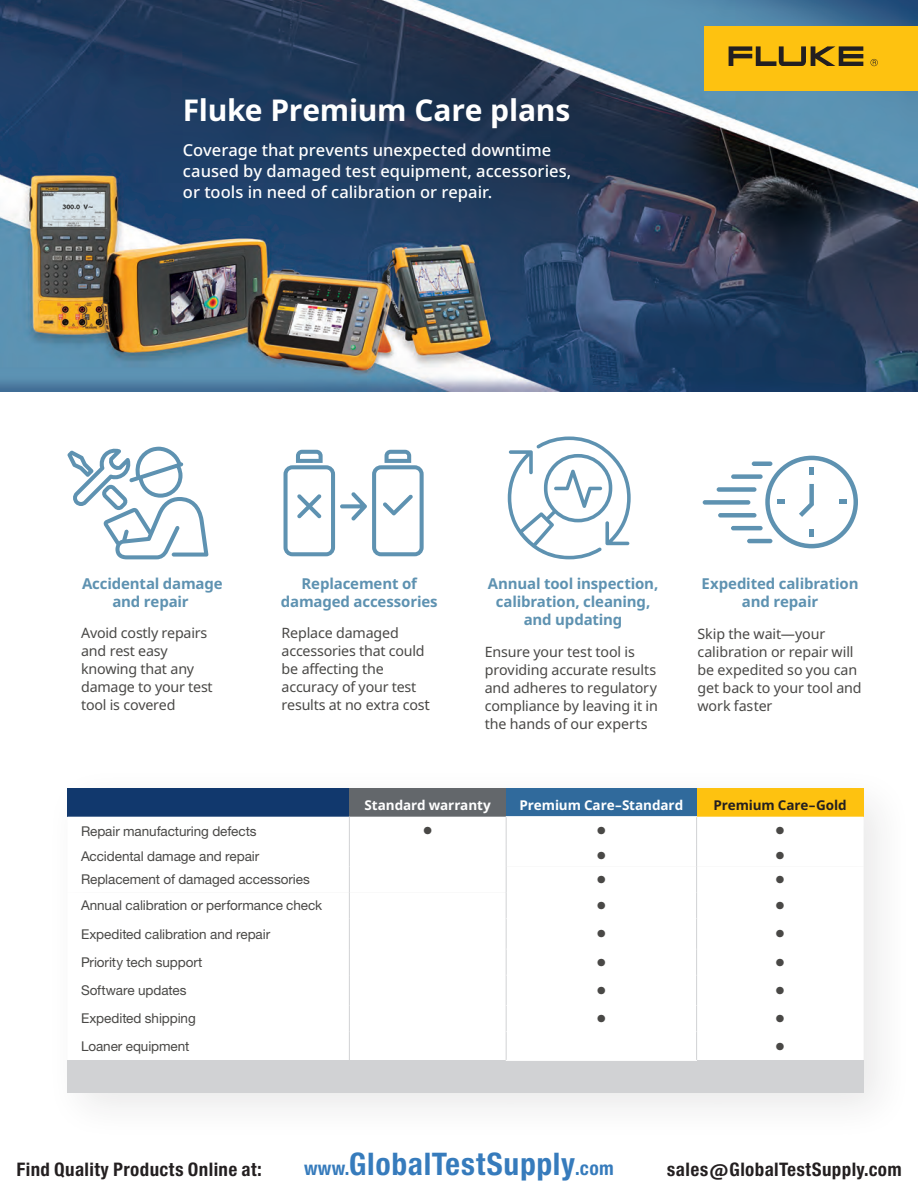
<style>
.page{position:relative;width:918px;height:1188px;background:#fff}
.page>*{position:absolute;margin:0;border:0;box-sizing:border-box;transform-origin:0 0}
.t1{font:700 30px "Noto Sans";letter-spacing:-.01em;color:#fff}
.t2{font:29.7px "Europa Gro Nr 2 SBOP Bol Con";letter-spacing:.02em;color:#367bbc}
.table_body{font:700 21px "Helvetica Neue LT Pro";color:#494846}
.t3{font:17.85px "Europa Gro Nr 2 SBOP Bol Con";letter-spacing:.02em;color:#231f20}
.header_2{font:500 16.5px/21px "Noto Sans";color:#fff}
.Body_copy{font:700 15px/18px "Noto Sans";letter-spacing:-.01em;color:#5e92b1;text-align:center}
.Body_copy-2{font:14.25px/18px "Noto Sans";letter-spacing:-.01em;color:#494846}
.Table_-_body_Left{font:13.5px "Helvetica Neue LT Pro";letter-spacing:-.005em;color:#494846}
.Table_-_headers_whit{font:700 13.5px "Noto Sans";letter-spacing:-.01em;color:#fff}
.Table_-_headers_blac{font:700 13.5px "Noto Sans";letter-spacing:-.005em;color:#231f20}
.s1{font-size:15px}
.s2{font-size:18.3px}
</style>
<div class="page">
<img style="left:0;top:0;width:918px;height:392px">
<div style="left:704px;top:26px;width:214px;height:64px;background:#fec210"></div>
<svg style="left:729px;top:46px;width:134px;height:20px"></svg>
<svg style="left:871px;top:59px;width:7px;height:7px"></svg>
<svg style="left:508px;top:437px;width:123px;height:122px"></svg>
<svg style="left:67px;top:447px;width:141px;height:112px"></svg>
<svg style="left:284px;top:450px;width:140px;height:106px"></svg>
<hr style="left:747px;top:539px;width:25px;height:4px;background:#5e92b1;border-radius:2px">
<hr style="left:731px;top:526px;width:32px;height:4px;background:#5e92b1;border-radius:2px">
<div style="left:718px;top:513px;width:39px;height:5px;background:#5e92b1;border-radius:2px"></div>
<div style="left:703px;top:500px;width:47px;height:5px;background:#5e92b1;border-radius:2px"></div>
<div style="left:717px;top:487px;width:40px;height:5px;background:#5e92b1;border-radius:2px"></div>
<div style="left:731px;top:474px;width:32px;height:5px;background:#5e92b1;border-radius:2px"></div>
<hr style="left:752px;top:462px;width:20px;height:4px;background:#5e92b1;border-radius:2px">
<svg style="left:765px;top:456px;width:93px;height:92px"></svg>
<div style="left:68px;top:789px;width:281px;height:28px;background:#11386d"></div>
<div style="left:349px;top:789px;width:157px;height:28px;background:#63676b"></div>
<div style="left:506px;top:789px;width:191px;height:28px;background:#306a9c"></div>
<div style="left:697px;top:789px;width:167px;height:28px;background:#fec210"></div>
<div style="left:68px;top:1060px;width:796px;height:32px;background:#d1d2d4"></div>
<svg style="left:349px;top:817px;width:1px;height:102px"></svg>
<svg style="left:506px;top:817px;width:1px;height:102px"></svg>
<svg style="left:696px;top:817px;width:1px;height:102px"></svg>
<hr style="left:349px;top:919px;width:1px;height:30px;background:#d1d2d4">
<hr style="left:506px;top:919px;width:1px;height:30px;background:#d1d2d4">
<hr style="left:696px;top:919px;width:1px;height:30px;background:#d1d2d4">
<svg style="left:349px;top:949px;width:1px;height:26px"></svg>
<svg style="left:506px;top:949px;width:1px;height:26px"></svg>
<svg style="left:696px;top:949px;width:1px;height:26px"></svg>
<hr style="left:349px;top:975px;width:1px;height:31px;background:#d1d2d4">
<hr style="left:506px;top:975px;width:1px;height:31px;background:#d1d2d4">
<hr style="left:696px;top:975px;width:1px;height:31px;background:#d1d2d4">
<svg style="left:349px;top:1006px;width:1px;height:54px"></svg>
<svg style="left:506px;top:1006px;width:1px;height:54px"></svg>
<svg style="left:696px;top:1006px;width:1px;height:54px"></svg>
<hr style="left:506px;top:816px;width:191px;height:1px;background:#fff">
<hr style="left:506px;top:1060px;width:191px;height:1px;background:#fff">
<p class="t1" style="left:183px;top:89px;width:389px">Fluke Premium Care plans</p>
<p class="header_2" style="left:183px;top:139px;width:390px">Coverage that prevents unexpected downtime caused by damaged test equipment, accessories, or tools in need of calibration or repair.</p>
<p class="Body_copy" style="left:82px;top:575px;width:142px">Accidental damage and repair</p>
<p class="Body_copy-2" style="left:81px;top:624px;width:133px">Avoid costly repairs and rest easy knowing that any damage to your test tool is covered</p>
<p class="Body_copy" style="left:281px;top:575px;width:158px">Replacement of damaged accessories</p>
<p class="Body_copy-2" style="left:282px;top:624px;width:150px">Replace damaged accessories that could be affecting the accuracy of your test results at no extra cos<span class="s1">t</span></p>
<p class="Body_copy" style="left:488px;top:575px;width:172px">Annual tool inspection, calibration, cleaning, and updating</p>
<p class="Body_copy-2" style="left:485px;top:643px;width:175px">Ensure your test tool is providing accurate results and adheres to regulatory compliance by leaving it in the hands of our experts</p>
<p class="Body_copy" style="left:702px;top:575px;width:159px">Expedited calibration and repair</p>
<p class="Body_copy-2" style="left:698px;top:625px;width:166px">Skip the wait—your calibration or repair will be expedited so you can get back to your tool and work faster</p>
<p class="Table_-_headers_whit" style="left:365px;top:795px;width:128px">Standard warranty</p>
<p class="Table_-_headers_whit" style="left:520px;top:795px;width:165px">Premium Care–Standard</p>
<p class="Table_-_headers_blac" style="left:713px;top:795px;width:135px">Premium Care–Gold</p>
<p class="Table_-_body_Left" style="left:81px;top:822px;width:177px">Repair manufacturing defects</p>
<p class="table_body" style="left:423px;top:818px;width:12px">•</p>
<p class="table_body" style="left:596px;top:818px;width:12px">•</p>
<p class="table_body" style="left:775px;top:818px;width:12px">•</p>
<p class="Table_-_body_Left" style="left:81px;top:847px;width:180px">Accidental damage and repair</p>
<p class="table_body" style="left:596px;top:842px;width:12px">•</p>
<p class="table_body" style="left:775px;top:842px;width:12px">•</p>
<p class="Table_-_body_Left" style="left:81px;top:871px;width:230px">Replacement of damaged accessories</p>
<p class="table_body" style="left:596px;top:866px;width:12px">•</p>
<p class="table_body" style="left:775px;top:866px;width:12px">•</p>
<p class="Table_-_body_Left" style="left:81px;top:897px;width:243px">Annual calibration or performance check</p>
<p class="table_body" style="left:596px;top:892px;width:12px">•</p>
<p class="table_body" style="left:775px;top:892px;width:12px">•</p>
<p class="Table_-_body_Left" style="left:81px;top:926px;width:191px">Expedited calibration and repair</p>
<p class="table_body" style="left:596px;top:921px;width:12px">•</p>
<p class="table_body" style="left:775px;top:921px;width:12px">•</p>
<p class="Table_-_body_Left" style="left:81px;top:954px;width:123px">Priority tech support</p>
<p class="table_body" style="left:596px;top:949px;width:12px">•</p>
<p class="table_body" style="left:775px;top:949px;width:12px">•</p>
<p class="Table_-_body_Left" style="left:81px;top:982px;width:107px">Software updates</p>
<p class="table_body" style="left:596px;top:977px;width:12px">•</p>
<p class="table_body" style="left:775px;top:977px;width:12px">•</p>
<p class="Table_-_body_Left" style="left:81px;top:1010px;width:116px">Expedited shipping</p>
<p class="table_body" style="left:596px;top:1005px;width:12px">•</p>
<p class="table_body" style="left:775px;top:1005px;width:12px">•</p>
<p class="Table_-_body_Left" style="left:81px;top:1038px;width:110px">Loaner equipment</p>
<p class="table_body" style="left:775px;top:1033px;width:12px">•</p>
<p class="t3" style="left:16px;top:1159px;width:247px">Find Quality Products Online at:</p>
<h2 class="t2" style="left:304px;top:1147px;width:311px"><span class="s2">www.</span>GlobalTestSupply<span class="s2">.com</span></h2>
<p class="t3" style="left:667px;top:1159px;width:236px">sales@GlobalTestSupply.com</p>
</div>
